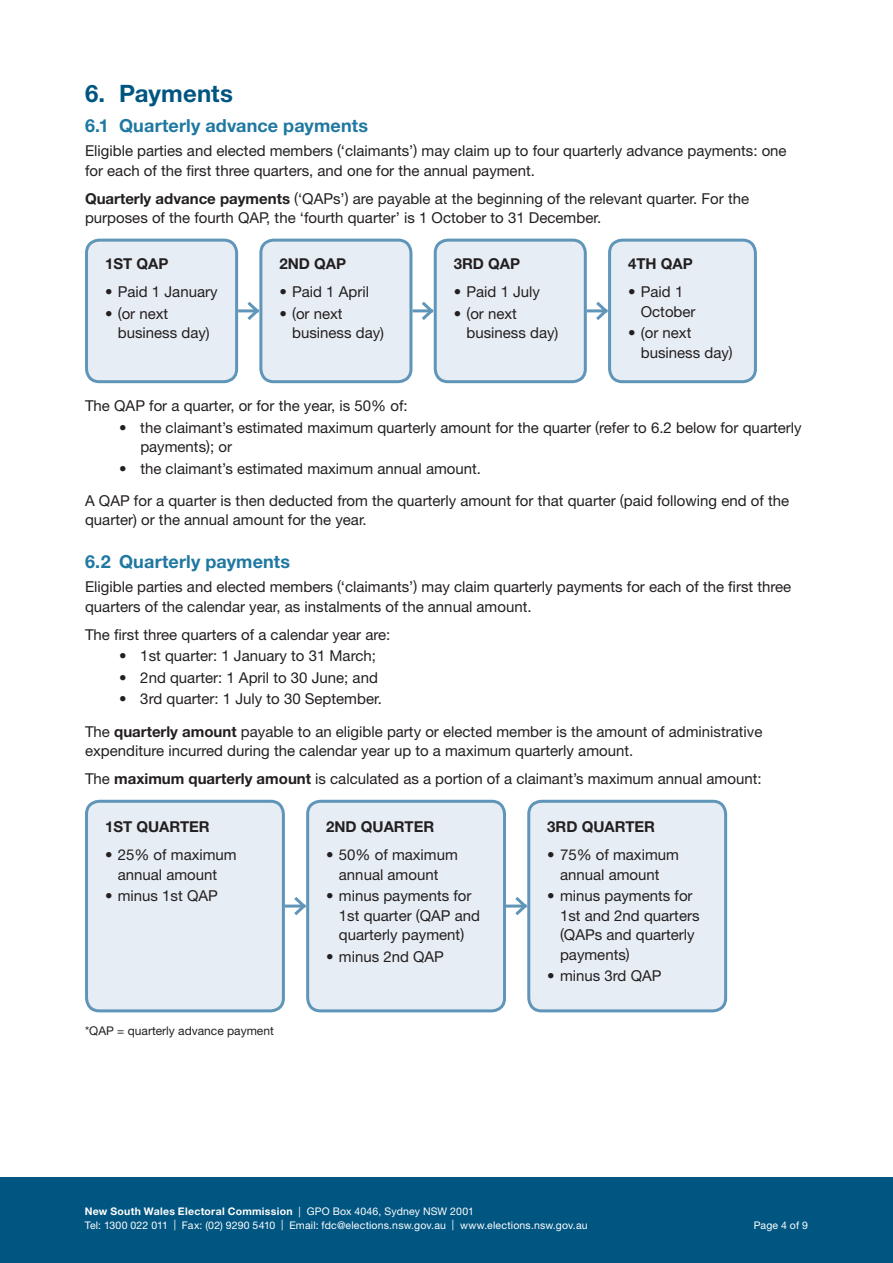
<style>
.page{position:relative;width:893px;height:1263px;background:#fff}
.page>*{position:absolute;margin:0;border:0;box-sizing:border-box;transform-origin:0 0}
.t1{font:700 24px "Helvetica Neue LT Std";letter-spacing:.005em;color:#005581}
.t2{font:700 18px "Helvetica Neue LT Std";letter-spacing:.005em;color:#1f78a1}
.Copy{font:15px/19.5px "Helvetica Neue LT Std";color:#231f20}
.Copy_before_bullet{font:15px "Helvetica Neue LT Std";color:#231f20}
.t3{font:700 15px "Helvetica Neue LT Std";color:#231f20}
.Footnote{font:12px "Helvetica Neue LT Std";color:#231f20}
.t4{font:10.5px/13.5px "Helvetica Neue LT Std";letter-spacing:.02em;color:#fff}
.s1{font-weight:700}
</style>
<div class="page">
<div style="left:0;top:1178px;width:893px;height:85px;background:#005581"></div>
<hr style="left:414px;top:309px;width:17px;height:3px;background:#5f95b8">
<svg style="left:420px;top:300px;width:14px;height:22px"></svg>
<hr style="left:588px;top:309px;width:18px;height:3px;background:#5f95b8">
<svg style="left:594px;top:301px;width:14px;height:19px"></svg>
<hr style="left:240px;top:309px;width:17px;height:3px;background:#5f95b8">
<svg style="left:245px;top:301px;width:14px;height:19px"></svg>
<div style="left:87px;top:240px;width:150px;height:142px;background:#e7edf4;border-radius:13px"></div>
<div style="left:85px;top:239px;width:153px;height:144px;border:3px solid #5f95b8;border-radius:13px"></div>
<div style="left:261px;top:240px;width:150px;height:142px;background:#e7edf4;border-radius:13px"></div>
<div style="left:259px;top:239px;width:153px;height:144px;border:3px solid #5f95b8;border-radius:13px"></div>
<div style="left:435px;top:240px;width:150px;height:142px;background:#e7edf4;border-radius:13px"></div>
<div style="left:434px;top:239px;width:153px;height:144px;border:3px solid #5f95b8;border-radius:13px"></div>
<div style="left:610px;top:240px;width:145px;height:142px;background:#e7edf4;border-radius:13px"></div>
<div style="left:608px;top:239px;width:149px;height:144px;border:3px solid #5f95b8;border-radius:13px"></div>
<hr style="left:507px;top:904px;width:18px;height:3px;background:#5f95b8">
<svg style="left:513px;top:897px;width:14px;height:19px"></svg>
<hr style="left:286px;top:904px;width:18px;height:3px;background:#5f95b8">
<svg style="left:292px;top:897px;width:14px;height:19px"></svg>
<div style="left:87px;top:801px;width:196px;height:210px;background:#e7edf4;border-radius:13px"></div>
<div style="left:85px;top:800px;width:200px;height:212px;border:3px solid #5f95b8;border-radius:13px"></div>
<div style="left:308px;top:801px;width:196px;height:210px;background:#e7edf4;border-radius:13px"></div>
<div style="left:306px;top:800px;width:200px;height:212px;border:3px solid #5f95b8;border-radius:13px"></div>
<div style="left:529px;top:801px;width:197px;height:210px;background:#e7edf4;border-radius:13px"></div>
<div style="left:527px;top:800px;width:200px;height:212px;border:3px solid #5f95b8;border-radius:13px"></div>
<p class="t1" style="left:85px;top:79px;width:149px">6. Payments</p>
<p class="t2" style="left:85px;top:115px;width:284px">6.1 Quarterly advance payments</p>
<p class="Copy" style="left:85px;top:141px;width:703px">Eligible parties and elected members (‘claimants’) may claim up to four quarterly advance payments: one for each of the first three quarters, and one for the annual payment.</p>
<p class="Copy" style="left:85px;top:188px;width:666px"><span class="s1">Quarterly advance payments</span> (‘QAPs’) are payable at the beginning of the relevant quarter. For the purposes of the fourth QAP, the ‘fourth quarter’ is 1 October to 31 December.</p>
<p class="t3" style="left:105px;top:255px;width:65px">1ST QAP</p>
<p class="Copy" style="left:105px;top:282px;width:114px">• Paid 1 January</p>
<p class="Copy" style="left:118px;top:304px;width:93px;text-indent:-13px">• (or next business day)</p>
<p class="t3" style="left:279px;top:255px;width:68px">2ND QAP</p>
<p class="Copy" style="left:279px;top:282px;width:91px">• Paid 1 April</p>
<p class="Copy" style="left:292px;top:304px;width:93px;text-indent:-13px">• (or next business day)</p>
<p class="t3" style="left:454px;top:255px;width:68px">3RD QAP</p>
<p class="Copy" style="left:454px;top:282px;width:88px">• Paid 1 July</p>
<p class="Copy" style="left:466px;top:304px;width:93px;text-indent:-13px">• (or next business day)</p>
<p class="t3" style="left:628px;top:255px;width:66px">4TH QAP</p>
<p class="Copy" style="left:641px;top:282px;width:56px;text-indent:-13px">• Paid 1<br>October</p>
<p class="Copy" style="left:641px;top:323px;width:93px;text-indent:-13px">• (or next business day)</p>
<p class="Copy_before_bullet" style="left:85px;top:397px;width:324px">The QAP for a quarter, or for the year, is 50% of:</p>
<p class="Copy" style="left:140px;top:417px;width:663px;text-indent:-21px">• the claimant’s estimated maximum quarterly amount for the quarter (refer to 6.2 below for quarterly payments); or</p>
<p class="Copy" style="left:119px;top:458px;width:363px">• the claimant’s estimated maximum annual amount.</p>
<p class="Copy" style="left:85px;top:491px;width:706px">A QAP for a quarter is then deducted from the quarterly amount for that quarter (paid following end of the quarter) or the annual amount for the year.</p>
<p class="t2" style="left:85px;top:551px;width:207px">6.2 Quarterly payments</p>
<p class="Copy" style="left:85px;top:577px;width:708px">Eligible parties and elected members (‘claimants’) may claim quarterly payments for each of the first three quarters of the calendar year, as instalments of the annual amount.</p>
<p class="Copy_before_bullet" style="left:85px;top:625px;width:307px">The first three quarters of a calendar year are:</p>
<p class="Copy" style="left:119px;top:646px;width:258px">• 1st quarter: 1 January to 31 March;</p>
<p class="Copy" style="left:119px;top:667px;width:260px">• 2nd quarter: 1 April to 30 June; and</p>
<p class="Copy" style="left:119px;top:689px;width:264px">• 3rd quarter: 1 July to 30 September.</p>
<p class="Copy" style="left:85px;top:721px;width:679px">The <span class="s1">quarterly amount</span> payable to an eligible party or elected member is the amount of administrative expenditure incurred during the calendar year up to a maximum quarterly amount.</p>
<p class="Copy" style="left:85px;top:769px;width:678px">The <span class="s1">maximum quarterly amount</span> is calculated as a portion of a claimant’s maximum annual amount:</p>
<p class="t3" style="left:105px;top:817px;width:106px">1ST QUARTER</p>
<p class="Copy" style="left:105px;top:845px;width:133px;text-align:center">• 25% of maximum annual amount</p>
<p class="Copy" style="left:105px;top:886px;width:114px">• minus 1st QAP</p>
<p class="t3" style="left:326px;top:817px;width:110px">2ND QUARTER</p>
<p class="Copy" style="left:326px;top:845px;width:133px;text-align:center">• 50% of maximum annual amount</p>
<p class="Copy" style="left:339px;top:886px;width:143px;text-indent:-13px">• minus payments for<br>1st quarter (QAP and quarterly payment)</p>
<p class="Copy" style="left:326px;top:946px;width:119px">• minus 2nd QAP</p>
<p class="t3" style="left:547px;top:817px;width:109px">3RD QUARTER</p>
<p class="Copy" style="left:547px;top:845px;width:133px;text-align:center">• 75% of maximum annual amount</p>
<p class="Copy" style="left:560px;top:886px;width:141px;text-indent:-13px">• minus payments for<br>1st and 2nd quarters (QAPs and quarterly payments)</p>
<p class="Copy" style="left:547px;top:966px;width:116px">• minus 3rd QAP</p>
<p class="Footnote" style="left:85px;top:1023px;width:190px">*QAP = quarterly advance payment</p>
<p class="t4" style="left:85px;top:1205px;width:504px"><span class="s1">New South Wales Electoral Commission</span> | GPO Box 4046, Sydney NSW 2001<br>Tel: 1300 022 011 | Fax: (02) 9290 5410 | Email: fdc@elections.nsw.gov.au | www.elections.nsw.gov.au</p>
<p class="t4" style="left:754px;top:1218px;width:56px">Page 4 of 9</p>
</div>
